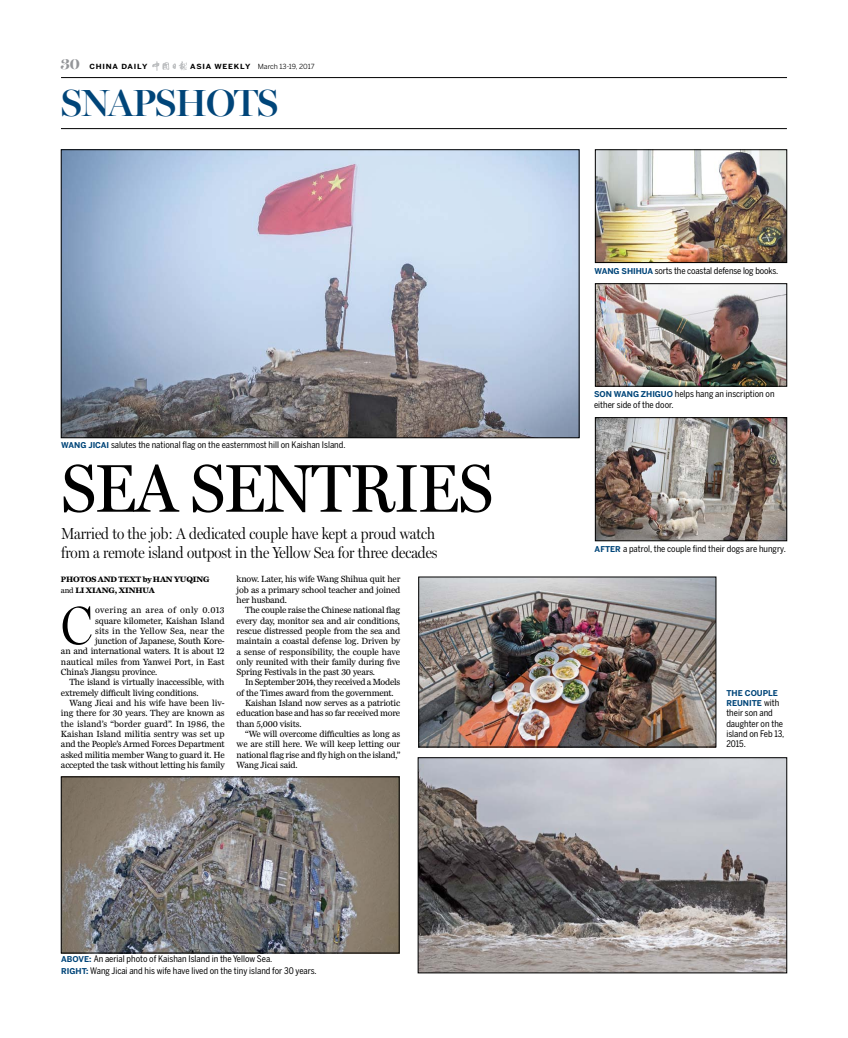
<style>
.page{position:relative;width:848px;height:1038px;background:#fff}
.page>*{position:absolute;margin:0;border:0;box-sizing:border-box;transform-origin:0 0}
.t1{font:68px "Miller Headline";letter-spacing:-.01em;color:#000}
.t2{font:300 54.4px "Miller Headline";color:#000}
.t3{font:600 38px "Big Miller";letter-spacing:-.03em;color:#004579}
.t4{font:300 16px/19px "Miller Headline";color:#000}
.t5{font:700 16px "Big Miller";color:#939598}
.t6{font:9.2px/10.3px "Miller Daily Two";letter-spacing:-.02em;color:#000;text-align:justify}
.t7{font:9.2px "Miller Daily Two";color:#000}
.t8{font:9.2px "Miller Daily Two";letter-spacing:.01em;color:#000}
.t9{font:9.2px "Miller Daily Two";letter-spacing:.015em;color:#000}
.t10{font:9.2px "Miller Daily Two";letter-spacing:.035em;color:#000}
.t11{font:9px/10.3px "Benton Sans Cond";color:#000}
.t12{font:700 8px/10.3px "Miller Daily Two";letter-spacing:-.01em;color:#000}
.t13{font:700 8px/10.3px "Benton Sans";color:#004579}
.t14{font:700 7px "Benton Sans";letter-spacing:.1em;color:#000;scale:1.1 1}
.t15{font:7px "Benton Sans";color:#000}
.s1{font-family:"Benton Sans";font-weight:700;font-size:8px;color:#004579}
.s2{font-weight:400}
.s3{font-family:"Benton Sans Cond";font-weight:400;font-size:9px;color:#000}
</style>
<div class="page">
<img style="left:63px;top:778px;width:334px;height:173px">
<div style="left:61px;top:776px;width:338px;height:177px;border:1px solid #000"></div>
<img style="left:63px;top:151px;width:514px;height:285px">
<div style="left:61px;top:149px;width:518px;height:289px;border:1px solid #000"></div>
<img style="left:597px;top:151px;width:188px;height:110px">
<div style="left:595px;top:149px;width:192px;height:114px;border:1px solid #000"></div>
<img style="left:597px;top:419px;width:188px;height:120px">
<div style="left:595px;top:417px;width:192px;height:124px;border:1px solid #000"></div>
<img style="left:420px;top:578px;width:294px;height:167px">
<div style="left:418px;top:576px;width:298px;height:171px;border:1px solid #000"></div>
<img style="left:597px;top:285px;width:188px;height:99px">
<div style="left:595px;top:283px;width:192px;height:103px;border:1px solid #000"></div>
<img style="left:420px;top:759px;width:365px;height:212px">
<div style="left:418px;top:757px;width:369px;height:216px;border:1px solid #000"></div>
<svg style="left:152px;top:61px;width:35px;height:10px"></svg>
<hr style="left:61px;top:77px;width:726px;height:1px;background:#000">
<hr style="left:61px;top:128px;width:726px;height:1px;background:#000">
<h3 class="t5" style="left:61px;top:54px;width:20px">30</h3>
<p class="t15" style="left:258px;top:62px;width:58px">March 13-19, 2017</p>
<p class="t14" style="left:89px;top:62px;width:54px">CHINA DAILY</p>
<p class="t14" style="left:190px;top:62px;width:56px">ASIA WEEKLY</p>
<h3 class="t3" style="left:61px;top:80px;width:219px">SNAPSHOTS</h3>
<p class="t11" style="left:61px;top:439px;width:286px"><span class="s1">WANG JICAI</span> salutes the national flag on the easternmost hill on Kaishan Island.</p>
<h1 class="t1" style="left:61px;top:449px;width:433px">SEA SENTRIES</h1>
<h3 class="t4" style="left:61px;top:524px;width:378px">Married to the job: A dedicated couple have kept a proud watch from a remote island outpost in the Yellow Sea for three decades</h3>
<p class="t12" style="left:61px;top:574px;width:150px">PHOTOS AND TEXT by HAN YUQING <span class="s2">and</span> LI XIANG, XINHUA</p>
<h2 class="t2" style="left:61px;top:594px;width:32px">C</h2>
<p class="t10" style="left:95px;top:604px;width:131px">overing an area of only 0.013</p>
<p class="t6" style="left:95px;top:615px;width:131px">square kilometer, Kaishan Island</p>
<p class="t9" style="left:95px;top:625px;width:131px">sits in the Yellow Sea, near the</p>
<p class="t6" style="left:95px;top:635px;width:131px">junction of Japanese, South Kore-</p>
<p class="t6" style="left:61px;top:646px;width:165px">an and international waters. It is about 12</p>
<p class="t7" style="left:61px;top:656px;width:165px">nautical miles from Yanwei Port, in East</p>
<p class="t6" style="left:61px;top:666px;width:98px">China’s Jiangsu province.</p>
<p class="t6" style="left:69px;top:677px;width:156px">The island is virtually inaccessible, with</p>
<p class="t6" style="left:61px;top:687px;width:139px">extremely difficult living conditions.</p>
<p class="t7" style="left:69px;top:697px;width:157px">Wang Jicai and his wife have been liv-</p>
<p class="t6" style="left:61px;top:708px;width:165px">ing there for 30 years. They are known as</p>
<p class="t8" style="left:61px;top:717px;width:165px">the island’s “border guard”. In 1986, the</p>
<p class="t7" style="left:61px;top:728px;width:165px">Kaishan Island militia sentry was set up</p>
<p class="t6" style="left:61px;top:738px;width:165px">and the People’s Armed Forces Department</p>
<p class="t6" style="left:61px;top:749px;width:165px">asked militia member Wang to guard it. He</p>
<p class="t6" style="left:61px;top:759px;width:165px">accepted the task without letting his family</p>
<p class="t6" style="left:237px;top:574px;width:165px">know. Later, his wife Wang Shihua quit her job as a primary school teacher and joined her husband.</p>
<p class="t6" style="left:237px;top:605px;width:165px;text-indent:9px">The couple raise the Chinese national flag every day, monitor sea and air conditions, rescue distressed people from the sea and maintain a coastal defense log. Driven by a sense of responsibility, the couple have only reunited with their family during five Spring Festivals in the past 30 years.</p>
<p class="t6" style="left:245px;top:677px;width:156px">In September 2014, they received a Models</p>
<p class="t6" style="left:237px;top:687px;width:159px">of the Times award from the government.</p>
<p class="t6" style="left:245px;top:697px;width:156px">Kaishan Island now serves as a patriotic</p>
<p class="t6" style="left:237px;top:708px;width:165px">education base and has so far received more</p>
<p class="t6" style="left:237px;top:718px;width:66px">than 5,000 visits.</p>
<p class="t6" style="left:245px;top:728px;width:157px">“We will overcome difficulties as long as</p>
<p class="t6" style="left:236px;top:739px;width:165px">we are still here. We will keep letting our</p>
<p class="t6" style="left:236px;top:749px;width:165px">national flag rise and fly high on the island,”</p>
<p class="t6" style="left:236px;top:759px;width:63px">Wang Jicai said.</p>
<p class="t11" style="left:61px;top:952px;width:257px;line-height:11.7px"><span class="s1">ABOVE:</span> An aerial photo of Kaishan Island in the Yellow Sea.<br><span class="s1">RIGHT:</span> Wang Jicai and his wife have lived on the tiny island for 30 years.</p>
<p class="t11" style="left:594px;top:265px;width:185px"><span class="s1">WANG SHIHUA</span> sorts the coastal defense log books.</p>
<p class="t11" style="left:594px;top:389px;width:182px"><span class="s1">SON WANG ZHIGUO</span> helps hang an inscription on either side of the door.</p>
<p class="t11" style="left:594px;top:543px;width:193px"><span class="s1">AFTER</span> a patrol, the couple find their dogs are hungry.</p>
<p class="t13" style="left:726px;top:687px;width:54px">THE COUPLE<br>REUNITE <span class="s3">with</span></p>
<p class="t11" style="left:726px;top:707px;width:59px">their son and daughter on the island on Feb 13,<br>2015.</p>
</div>
